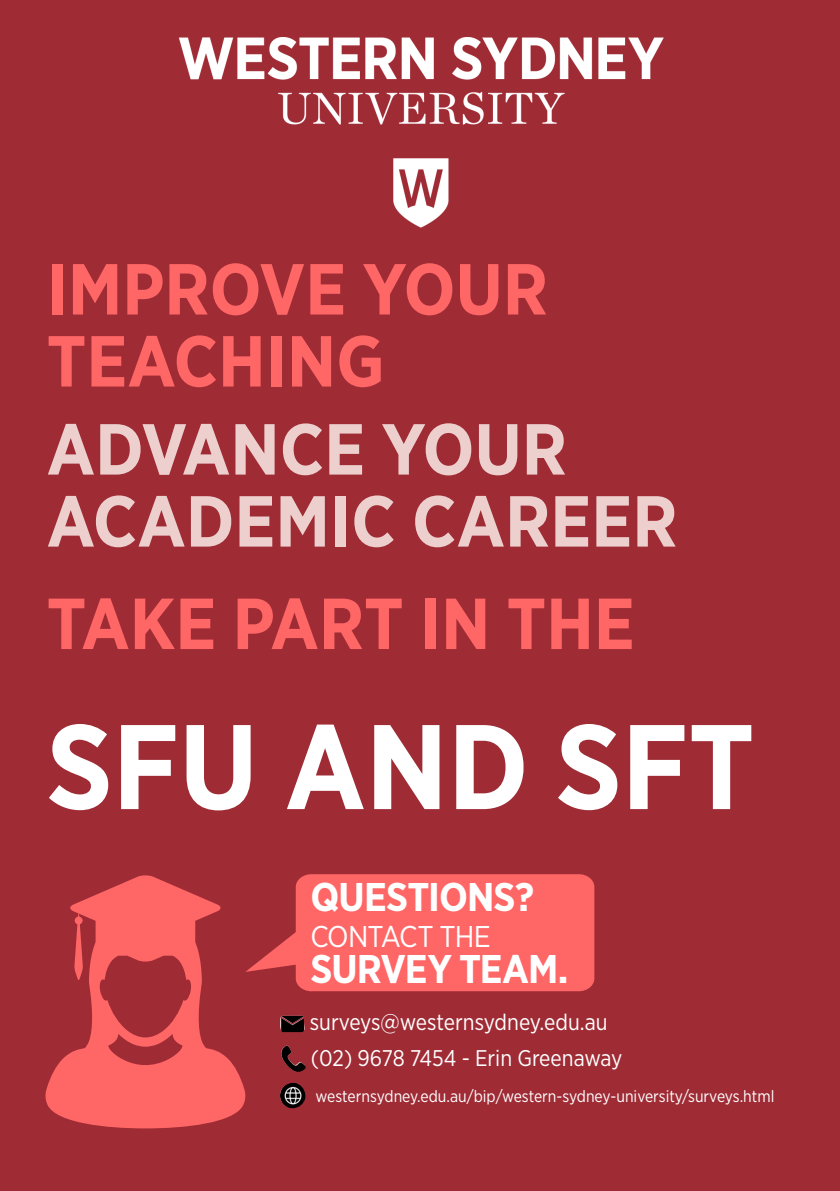
<style>
.page{position:relative;width:840px;height:1191px;background:#fff}
.page>*{position:absolute;margin:0;border:0;box-sizing:border-box;transform-origin:0 0}
.t1{font:700 120px "Gotham Narrow";color:#fff}
.t2{font:700 72px/72px "Gotham Narrow";color:#f66}
.t3{font:700 72px/72px "Gotham Narrow";color:#edcfcd}
.t4{font:700 40px "Gotham Narrow";letter-spacing:-.02em;color:#fff}
.t5{font:30px "Gotham Narrow";letter-spacing:-.03em;color:#fff}
.t6{font:22.6px/36px "Gotham Narrow";color:#fff}
.t7{font:16.4px "Gotham Narrow";color:#fff}
</style>
<div class="page">
<div style="left:0;top:0;width:839px;height:1191px;background:#9f2b35"></div>
<img style="left:179px;top:37px;width:485px;height:191px">
<svg style="left:245px;top:874px;width:349px;height:117px;background:#f25e5f"></svg>
<svg style="left:45px;top:875px;width:200px;height:253px"></svg>
<img style="left:280px;top:1015px;width:24px;height:17px">
<img style="left:281px;top:1045px;width:25px;height:26px">
<img style="left:280px;top:1083px;width:25px;height:25px">
<p class="t2" style="left:47px;top:252px;width:502px">IMPROVE YOUR<br>TEACHING</p>
<p class="t3" style="left:47px;top:412px;width:632px">ADVANCE YOUR<br>ACADEMIC CAREER</p>
<p class="t2" style="left:47px;top:587px;width:589px">TAKE PART IN THE</p>
<p class="t1" style="left:47px;top:690px;width:709px">SFU AND SFT</p>
<p class="t4" style="left:310px;top:871px;width:225px">QUESTIONS?</p>
<p class="t5" style="left:310px;top:918px;width:182px">CONTACT THE</p>
<p class="t4" style="left:310px;top:943px;width:259px">SURVEY TEAM.</p>
<p class="t6" style="left:309px;top:1003px;width:314px">surveys@westernsydney.edu.au (02) 9678 7454 - Erin Greenaway</p>
<p class="t7" style="left:315px;top:1086px;width:460px">westernsydney.edu.au/bip/western-sydney-university/surveys.html</p>
</div>
